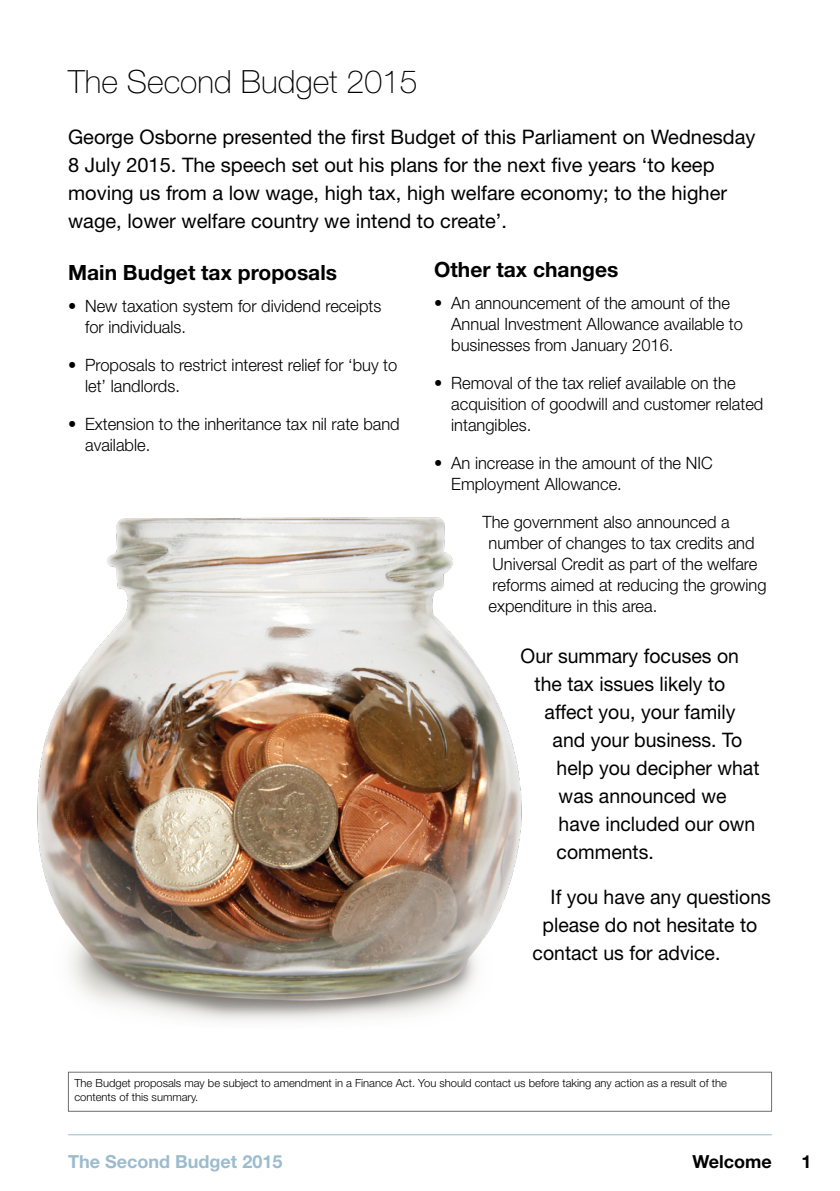
<style>
.page{position:relative;width:840px;height:1191px;background:#fff}
.page>*{position:absolute;margin:0;border:0;box-sizing:border-box;transform-origin:0 0}
.bb_Intro_text{font:100 32px "Helvetica Neue";color:#000}
.bb_Sub_Heading{font:700 21px "Helvetica Neue";color:#000}
.bb_Sub_Heading-2{font:20px/28px "Helvetica Neue";color:#000}
.bb_Body_Bullets{font:20px "Helvetica Neue";color:#000}
.t1{font:700 18px "Helvetica Neue";color:#9cbccd}
.bb_Side_Section_Head{font:700 18px "Helvetica Neue";color:#000}
.bb_Body_Bullets-2{font:300 17px/21px "Helvetica Neue";color:#000}
.t2{font:300 11.2px/14px "Helvetica Neue";color:#000}
.s1{font-weight:400}
</style>
<div class="page">
<img style="left:37px;top:517px;width:485px;height:504px">
<hr style="left:68px;top:1134px;width:703px;height:1px;background:#9cbccd">
<div style="left:68px;top:1071px;width:703px;height:40px;border:1px solid #6d6e71"></div>
<p class="bb_Intro_text" style="left:68px;top:64px;width:351px">The Second Budget 2015</p>
<p class="bb_Sub_Heading-2" style="left:68px;top:123px;width:688px">George Osborne presented the first Budget of this Parliament on Wednesday 8 July 2015. The speech set out his plans for the next five years ‘to keep moving us from a low wage, high tax, high welfare economy; to the higher wage, lower welfare country we intend to create’.</p>
<p class="bb_Sub_Heading" style="left:68px;top:259px;width:270px">Main Budget tax proposals</p>
<p class="bb_Body_Bullets-2" style="left:85px;top:295px;width:297px;text-indent:-17px"><span class="s1">•</span> New taxation system for dividend receipts for individuals.</p>
<p class="bb_Body_Bullets-2" style="left:85px;top:354px;width:313px;text-indent:-17px"><span class="s1">•</span> Proposals to restrict interest relief for ‘buy to let’ landlords.</p>
<p class="bb_Body_Bullets-2" style="left:85px;top:413px;width:316px;text-indent:-17px"><span class="s1">•</span> Extension to the inheritance tax nil rate band available.</p>
<p class="bb_Sub_Heading" style="left:434px;top:256px;width:185px">Other tax changes</p>
<p class="bb_Body_Bullets-2" style="left:451px;top:292px;width:293px;text-indent:-17px"><span class="s1">•</span> An announcement of the amount of the<br>Annual Investment Allowance available to businesses from January 2016.</p>
<p class="bb_Body_Bullets-2" style="left:451px;top:372px;width:313px;text-indent:-17px"><span class="s1">•</span> Removal of the tax relief available on the acquisition of goodwill and customer related intangibles.</p>
<p class="bb_Body_Bullets-2" style="left:451px;top:452px;width:263px;text-indent:-17px"><span class="s1">•</span> An increase in the amount of the NIC<br>Employment Allowance.</p>
<p class="bb_Body_Bullets-2" style="left:488px;top:511px;width:279px;text-indent:-6px">The government also announced a number of changes to tax credits and Universal Credit as part of the welfare reforms aimed at reducing the growing expenditure in this area.</p>
<p class="bb_Body_Bullets" style="left:520px;top:644px;width:220px">Our summary focuses on</p>
<p class="bb_Body_Bullets" style="left:534px;top:672px;width:192px">the tax issues likely to</p>
<p class="bb_Body_Bullets" style="left:544px;top:700px;width:192px">affect you, your family</p>
<p class="bb_Body_Bullets" style="left:552px;top:728px;width:191px">and your business. To</p>
<p class="bb_Body_Bullets" style="left:556px;top:756px;width:204px">help you decipher what</p>
<p class="bb_Body_Bullets" style="left:558px;top:784px;width:169px">was announced we</p>
<p class="bb_Body_Bullets" style="left:558px;top:812px;width:198px">have included our own</p>
<p class="bb_Body_Bullets" style="left:556px;top:840px;width:99px">comments.</p>
<p class="bb_Body_Bullets" style="left:550px;top:885px;width:222px">If you have any questions</p>
<p class="bb_Body_Bullets" style="left:542px;top:913px;width:216px">please do not hesitate to</p>
<p class="bb_Body_Bullets" style="left:532px;top:941px;width:189px">contact us for advice.</p>
<p class="t2" style="left:74px;top:1075px;width:653px">The Budget proposals may be subject to amendment in a Finance Act. You should contact us before taking any action as a result of the contents of this summary.</p>
<p class="t1" style="left:68px;top:1150px;width:216px">The Second Budget 2015</p>
<p class="bb_Side_Section_Head" style="left:692px;top:1150px;width:81px">Welcome</p>
<p class="bb_Side_Section_Head" style="left:801px;top:1150px;width:12px">1</p>
</div>
